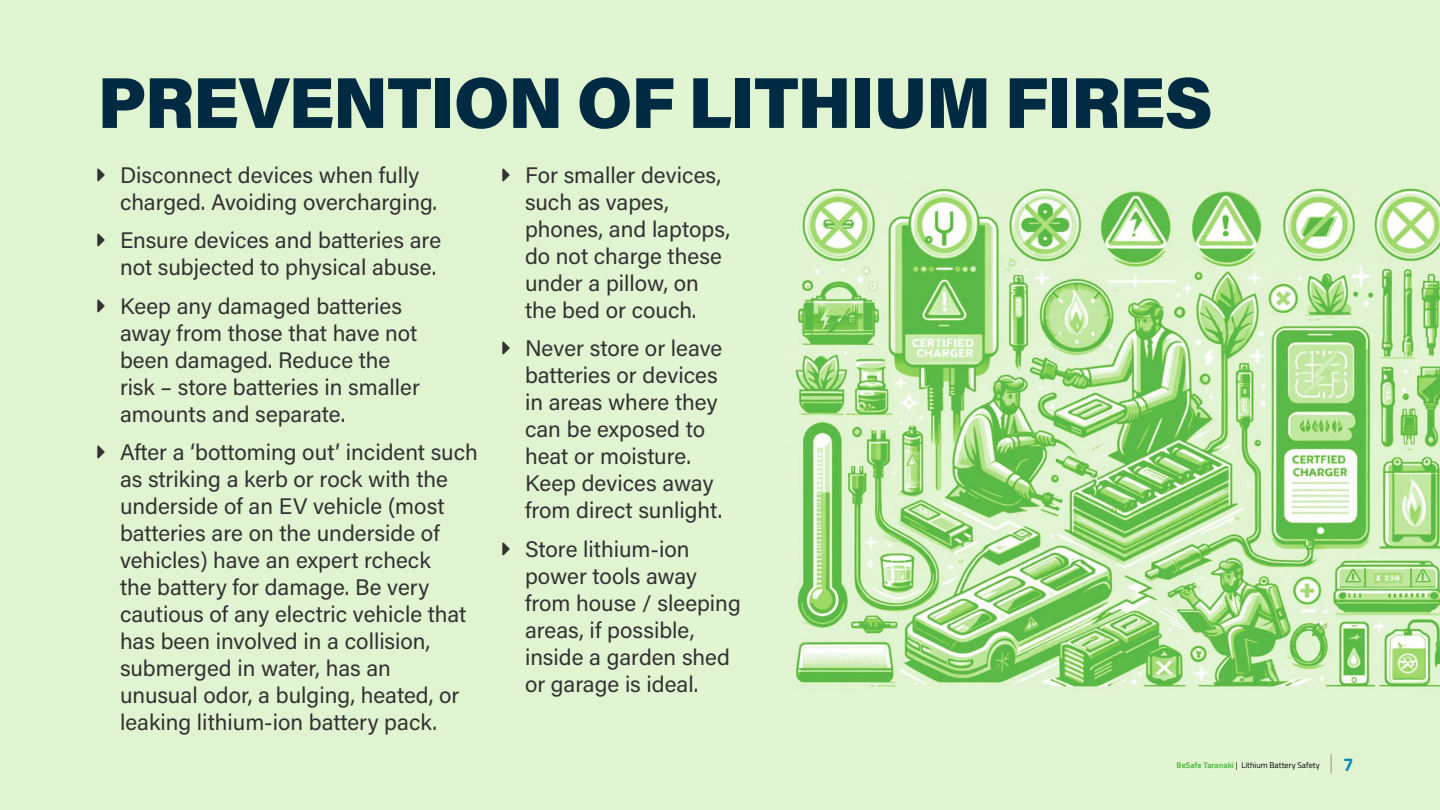
<style>
.page{position:relative;width:1440px;height:810px;background:#e1f4d1}
.page>*{position:absolute;margin:0;border:0;box-sizing:border-box;transform-origin:0 0}
.t1{font:900 72px "Acumin Pro";letter-spacing:-.02em;color:#002a41}
.t2{font:22.5px/27px "Acumin Pro";color:#333233}
.t3{font:700 18.6px "Titillium Web";color:#058ab9}
.t4{font:8.25px "Titillium Web";color:#000}
.s1{font-weight:700;color:#59ba47}
</style>
<div class="page">
<img style="left:794px;top:186px;width:646px;height:588px">
<svg style="left:1331px;top:754px;width:1px;height:20px"></svg>
<h1 class="t1" style="left:97px;top:52px;width:1117px">PREVENTION OF LITHIUM FIRES</h1>
<p class="t2" style="left:120px;top:161px;width:319px">Disconnect devices when fully charged. Avoiding overcharging.</p>
<p class="t2" style="left:120px;top:226px;width:323px">Ensure devices and batteries are not subjected to physical abuse.</p>
<p class="t2" style="left:120px;top:291px;width:302px">Keep any damaged batteries away from those that have not been damaged. Reduce the risk – store batteries in smaller amounts and separate.</p>
<p class="t2" style="left:120px;top:438px;width:359px">After a ‘bottoming out’ incident such as striking a kerb or rock with the underside of an EV vehicle (most batteries are on the underside of vehicles) have an expert rcheck<br>the battery for damage. Be very cautious of any electric vehicle that has been involved in a collision, submerged in water, has an<br>unusual odor, a bulging, heated, or leaking lithium-ion battery pack.</p>
<p class="t2" style="left:525px;top:161px;width:207px">For smaller devices, such as vapes, phones, and laptops, do not charge these under a pillow, on the bed or couch.</p>
<p class="t2" style="left:525px;top:334px;width:199px">Never store or leave batteries or devices in areas where they can be exposed to heat or moisture.<br>Keep devices away from direct sunlight.</p>
<p class="t2" style="left:525px;top:534px;width:217px">Store lithium-ion power tools away from house / sleeping areas, if possible, inside a garden shed or garage is ideal.</p>
<p class="t4" style="left:1177px;top:759px;width:145px"><span class="s1">BeSafe Taranaki</span> | Lithium Battery Safety</p>
<p class="t3" style="left:1343px;top:750px;width:12px">7</p>
</div>
